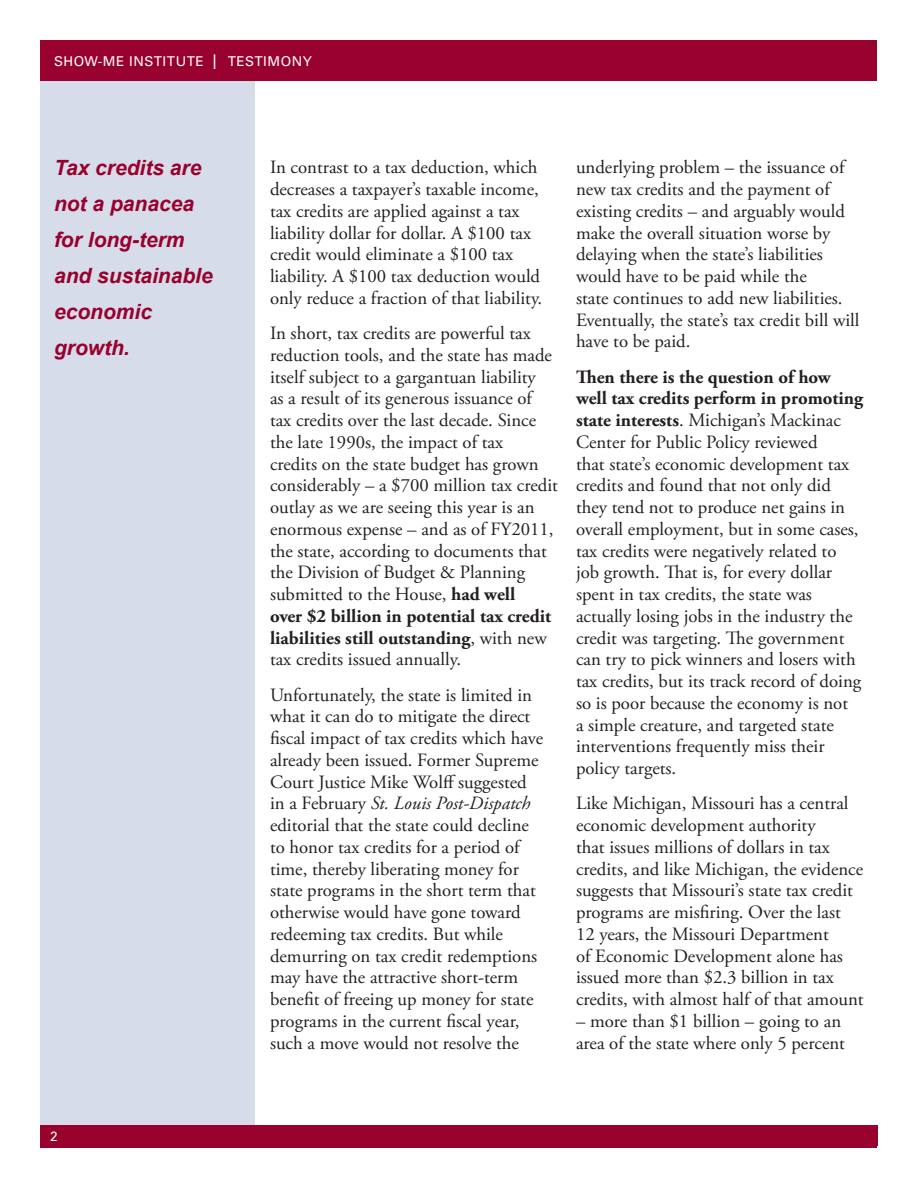
<style>
.page{position:relative;width:918px;height:1188px;background:#fff}
.page>*{position:absolute;margin:0;border:0;box-sizing:border-box;transform-origin:0 0}
.t1{font:italic 700 21px/36px "Arial";color:#98012d}
.t2{font:18.75px/21.8px "Adobe Garamond Pro";color:#231f20}
.t3{font:13.5px "Univers";letter-spacing:.04em;color:#fff}
.s1{font-size:20.25px}
.s2{font-weight:700}
.s3{font-style:italic}
</style>
<div class="page">
<div style="left:40px;top:40px;width:838px;height:41px;background:#98012d"></div>
<div style="left:40px;top:1127px;width:838px;height:21px;background:#98012d"></div>
<div style="left:40px;top:81px;width:215px;height:1044px;background:#d6dce9"></div>
<div style="left:40px;top:1126px;width:838px;height:20px;background:#98012d"></div>
<p class="t3" style="left:54px;top:53px;width:259px">SHOW-ME INSTITUTE <span class="s1">I</span> TESTIMONY</p>
<p class="t1" style="left:54px;top:151px;width:160px">Tax credits are not a panacea for long-term and sustainable economic growth.</p>
<p class="t3" style="left:50px;top:1128px;width:9px">2</p>
<p class="t2" style="left:270px;top:157px;width:274px">In contrast to a tax deduction, which decreases a taxpayer’s taxable income, tax credits are applied against a tax liability dollar for dollar. A $100 tax credit would eliminate a $100 tax liability. A $100 tax deduction would only reduce a fraction of that liability.</p>
<p class="t2" style="left:270px;top:323px;width:290px">In short, tax credits are powerful tax reduction tools, and the state has made itself subject to a gargantuan liability<br>as a result of its generous issuance of tax credits over the last decade. Since the late 1990s, the impact of tax<br>credits on the state budget has grown considerably – a $700 million tax credit outlay as we are seeing this year is an enormous expense – and as of FY2011, the state, according to documents that the Division of Budget &amp; Planning submitted to the House, <span class="s2">had well<br>over $2 billion in potential tax credit liabilities still outstanding</span>, with new tax credits issued annually.</p>
<p class="t2" style="left:270px;top:685px;width:275px">Unfortunately, the state is limited in what it can do to mitigate the direct fiscal impact of tax credits which have already been issued. Former Supreme Court Justice Mike Wolff suggested in a February <span class="s3">St. Louis Post-Dispatch </span>editorial that the state could decline to honor tax credits for a period of time, thereby liberating money for state programs in the short term that otherwise would have gone toward redeeming tax credits. But while demurring on tax credit redemptions may have the attractive short-term benefit of freeing up money for state programs in the current fiscal year, such a move would not resolve the</p>
<p class="t2" style="left:576px;top:157px;width:285px">underlying problem – the issuance of new tax credits and the payment of existing credits – and arguably would make the overall situation worse by delaying when the state’s liabilities would have to be paid while the<br>state continues to add new liabilities.<br>Eventually, the state’s tax credit bill will have to be paid.</p>
<p class="t2" style="left:576px;top:367px;width:289px"><span class="s2">Then there is the question of how well tax credits perform in promoting state interests</span>. Michigan’s Mackinac Center for Public Policy reviewed<br>that state’s economic development tax credits and found that not only did they tend not to produce net gains in overall employment, but in some cases, tax credits were negatively related to job growth. That is, for every dollar spent in tax credits, the state was actually losing jobs in the industry the credit was targeting. The government can try to pick winners and losers with tax credits, but its track record of doing so is poor because the economy is not<br>a simple creature, and targeted state interventions frequently miss their policy targets.</p>
<p class="t2" style="left:576px;top:793px;width:289px">Like Michigan, Missouri has a central economic development authority<br>that issues millions of dollars in tax credits, and like Michigan, the evidence suggests that Missouri’s state tax credit programs are misfiring. Over the last 12 years, the Missouri Department<br>of Economic Development alone has issued more than $2.3 billion in tax credits, with almost half of that amount</p>
<p class="t2" style="left:576px;top:1011px;width:271px">– more than $1 billion – going to an area of the state where only 5 percent</p>
</div>
